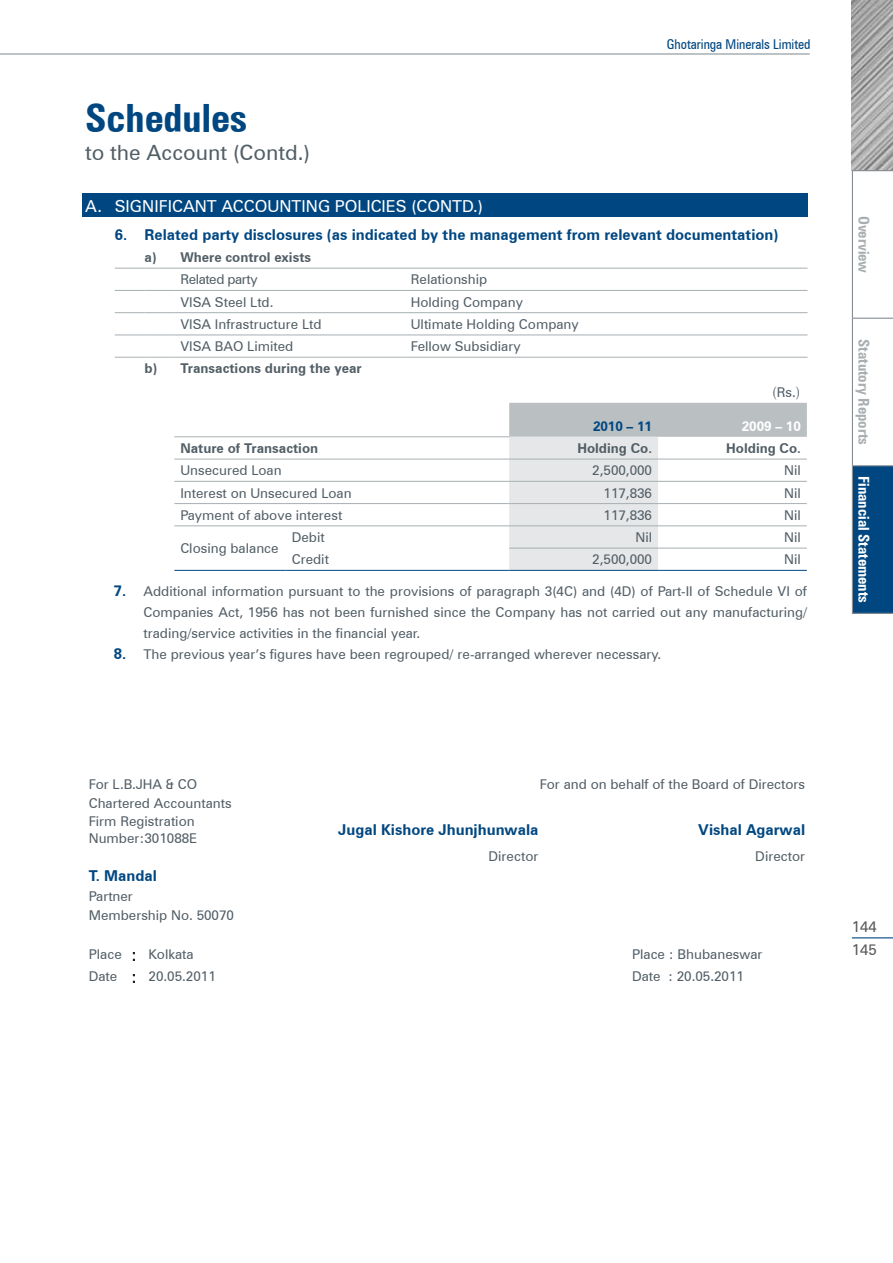
<style>
.page{position:relative;width:893px;height:1263px;background:#fff}
.page>*{position:absolute;margin:0;border:0;box-sizing:border-box;transform-origin:0 0}
.t1{font:700 condensed 39px "Zurich BT";color:#004781}
.t2{font:21px "Zurich BT";color:#525e66}
.t3{font:16.5px "Zurich BT";color:#fff}
.t4{font:700 15px "Zurich BT";color:#004781}
.t5{font:700 condensed 15px "Zurich BT";color:#a8afb2}
.t6{font:700 condensed 15px "Zurich BT";color:#fff}
.t7{font:15px/23.4px "Zurich BT";color:#58595b}
.t8{font:13.5px/21px "Zurich BT";color:#525e66}
.t9{font:700 13.5px/22.2px "Zurich BT";color:#525e66}
.t10{font:condensed 13.5px "Zurich BT";color:#004781}
.t11{font:700 13.5px "Zurich BT";color:#004781}
.t12{font:700 13.5px "Zurich BT";color:#fff}
.s1{font-weight:400}
.s2{font-family:"Rupee"}
.s3{font-weight:700;font-size:15px;color:#004781}
.s4{font-size:18px;color:#000}
</style>
<div class="page">
<hr style="left:852px;top:937px;width:41px;height:1px;background:#004781">
<img style="left:852px;top:0;width:41px;height:170px">
<div style="left:852px;top:466px;width:41px;height:147px;background:#004781"></div>
<hr style="left:853px;top:170px;width:40px;height:1px;background:#868e94">
<hr style="left:852px;top:170px;width:1px;height:148px;background:#868e94">
<hr style="left:853px;top:318px;width:40px;height:1px;background:#868e94">
<hr style="left:852px;top:318px;width:1px;height:148px;background:#868e94">
<hr style="left:853px;top:465px;width:40px;height:1px;background:#868e94">
<hr style="left:853px;top:613px;width:40px;height:1px;background:#868e94">
<hr style="left:852px;top:466px;width:1px;height:148px;background:#868e94">
<hr style="left:0;top:54px;width:810px;height:1px;background:#a8afb2">
<hr style="left:115px;top:268px;width:30px;height:1px;background:#a8afb2">
<svg style="left:145px;top:268px;width:29px;height:1px"></svg>
<hr style="left:174px;top:268px;width:231px;height:1px;background:#a8afb2">
<hr style="left:405px;top:268px;width:402px;height:1px;background:#a8afb2">
<hr style="left:115px;top:290px;width:30px;height:1px;background:#a8afb2">
<svg style="left:145px;top:290px;width:29px;height:1px"></svg>
<hr style="left:174px;top:290px;width:231px;height:1px;background:#a8afb2">
<hr style="left:405px;top:290px;width:402px;height:1px;background:#a8afb2">
<hr style="left:115px;top:312px;width:30px;height:1px;background:#a8afb2">
<svg style="left:145px;top:312px;width:29px;height:1px"></svg>
<hr style="left:174px;top:312px;width:231px;height:1px;background:#a8afb2">
<hr style="left:405px;top:312px;width:402px;height:1px;background:#a8afb2">
<hr style="left:115px;top:335px;width:30px;height:1px;background:#a8afb2">
<svg style="left:145px;top:335px;width:29px;height:1px"></svg>
<hr style="left:174px;top:335px;width:231px;height:1px;background:#a8afb2">
<hr style="left:405px;top:335px;width:402px;height:1px;background:#a8afb2">
<hr style="left:115px;top:357px;width:30px;height:1px;background:#a8afb2">
<svg style="left:145px;top:357px;width:29px;height:1px"></svg>
<hr style="left:174px;top:357px;width:231px;height:1px;background:#a8afb2">
<hr style="left:405px;top:357px;width:402px;height:1px;background:#a8afb2">
<svg style="left:509px;top:403px;width:298px;height:167px"></svg>
<hr style="left:174px;top:436px;width:112px;height:1px;background:#a8afb2">
<hr style="left:286px;top:436px;width:223px;height:1px;background:#a8afb2">
<hr style="left:174px;top:570px;width:112px;height:1px;background:#004781">
<hr style="left:286px;top:570px;width:223px;height:1px;background:#004781">
<hr style="left:509px;top:570px;width:149px;height:1px;background:#004781">
<hr style="left:658px;top:570px;width:149px;height:1px;background:#004781">
<hr style="left:174px;top:459px;width:112px;height:1px;background:#a8afb2">
<hr style="left:286px;top:459px;width:223px;height:1px;background:#a8afb2">
<hr style="left:509px;top:459px;width:149px;height:1px;background:#a8afb2">
<hr style="left:658px;top:459px;width:149px;height:1px;background:#a8afb2">
<hr style="left:174px;top:481px;width:112px;height:1px;background:#a8afb2">
<hr style="left:286px;top:481px;width:223px;height:1px;background:#a8afb2">
<hr style="left:509px;top:481px;width:149px;height:1px;background:#a8afb2">
<hr style="left:658px;top:481px;width:149px;height:1px;background:#a8afb2">
<hr style="left:174px;top:503px;width:112px;height:1px;background:#a8afb2">
<hr style="left:286px;top:503px;width:223px;height:1px;background:#a8afb2">
<hr style="left:509px;top:503px;width:149px;height:1px;background:#a8afb2">
<hr style="left:658px;top:503px;width:149px;height:1px;background:#a8afb2">
<hr style="left:174px;top:525px;width:112px;height:1px;background:#a8afb2">
<hr style="left:286px;top:525px;width:223px;height:1px;background:#a8afb2">
<hr style="left:509px;top:525px;width:149px;height:1px;background:#a8afb2">
<hr style="left:658px;top:525px;width:149px;height:1px;background:#a8afb2">
<hr style="left:509px;top:548px;width:149px;height:1px;background:#a8afb2">
<hr style="left:658px;top:548px;width:149px;height:1px;background:#a8afb2">
<div style="left:83px;top:193px;width:725px;height:24px;background:#004781"></div>
<p class="t1" style="left:85px;top:94px;width:164px">Schedules</p>
<p class="t2" style="left:85px;top:140px;width:227px">to the Account (Contd.)</p>
<p class="t3" style="left:85px;top:196px;width:355px">A. SIGNIFICANT ACCOUNTING POLICIES (Contd</p>
<p class="t3" style="left:473px;top:196px;width:11px">.)</p>
<p class="t10" style="left:667px;top:36px;width:145px">Ghotaringa Minerals Limited</p>
<p class="t4" style="left:115px;top:225px;width:665px">6. Related party disclosures (as indicated by the management from relevant documentation)</p>
<p class="t9" style="left:180px;top:246px;width:132px;text-indent:-36px">a) Where control exists<br><span class="s1">Related party</span></p>
<p class="t8" style="left:411px;top:269px;width:78px">Relationship</p>
<p class="t8" style="left:180px;top:291px;width:17px">Visa</p>
<p class="t8" style="left:215px;top:291px;width:60px">Steel Ltd.</p>
<p class="t8" style="left:411px;top:291px;width:114px">Holding Company</p>
<p class="t8" style="left:180px;top:314px;width:17px">Visa</p>
<p class="t8" style="left:215px;top:314px;width:108px">Infrastructure Ltd</p>
<p class="t8" style="left:411px;top:314px;width:170px">Ultimate Holding Company</p>
<p class="t8" style="left:180px;top:336px;width:17px">Visa</p>
<p class="t8" style="left:215px;top:336px;width:80px">Bao Limited</p>
<p class="t8" style="left:411px;top:336px;width:111px">Fellow Subsidiary</p>
<p class="t9" style="left:145px;top:357px;width:219px">b) Transactions during the year</p>
<p class="t8" style="left:772px;top:381px;width:31px"><span class="s2">(</span>Rs.<span class="s2">)</span></p>
<p class="t11" style="left:593px;top:418px;width:61px">2010 – 11</p>
<p class="t12" style="left:742px;top:418px;width:61px">2009 – 10</p>
<p class="t9" style="left:180px;top:437px;width:139px">Nature of Transaction</p>
<p class="t9" style="left:577px;top:437px;width:76px">Holding Co.</p>
<p class="t9" style="left:726px;top:437px;width:76px">Holding Co.</p>
<p class="t8" style="left:180px;top:460px;width:103px">Unsecured Loan</p>
<p class="t8" style="left:592px;top:460px;width:61px">2,500,000</p>
<p class="t8" style="left:784px;top:460px;width:18px">Nil</p>
<p class="t8" style="left:180px;top:482px;width:173px">Interest on Unsecured Loan</p>
<p class="t8" style="left:603px;top:482px;width:50px">117,836</p>
<p class="t8" style="left:784px;top:482px;width:18px">Nil</p>
<p class="t8" style="left:180px;top:504px;width:163px">Payment of above interest</p>
<p class="t8" style="left:603px;top:504px;width:50px">117,836</p>
<p class="t8" style="left:784px;top:504px;width:18px">Nil</p>
<p class="t8" style="left:180px;top:538px;width:100px">Closing balance</p>
<p class="t8" style="left:292px;top:527px;width:34px">Debit</p>
<p class="t8" style="left:635px;top:527px;width:18px">Nil</p>
<p class="t8" style="left:784px;top:527px;width:18px">Nil</p>
<p class="t8" style="left:292px;top:549px;width:39px">Credit</p>
<p class="t8" style="left:592px;top:549px;width:61px">2,500,000</p>
<p class="t8" style="left:784px;top:549px;width:18px">Nil</p>
<p class="t8" style="left:144px;top:580px;width:665px;text-align:justify;text-indent:-30px"><span class="s3">7.</span> Additional information pursuant to the provisions of paragraph 3(4C) and (4D) of Part-II of Schedule VI of Companies Act, 1956 has not been furnished since the Company has not carried out any manufacturing/ trading/service activities in the financial year.</p>
<p class="t8" style="left:114px;top:643px;width:549px"><span class="s3">8.</span> The previous year’s figures have been regrouped/ re-arranged wherever necessary.</p>
<p class="t5" style="left:873px;top:216px;width:59px;rotate:90deg">Overview</p>
<p class="t5" style="left:873px;top:339px;width:108px;rotate:90deg">Statutory Reports</p>
<p class="t6" style="left:873px;top:476px;width:129px;rotate:90deg">Financial Statements</p>
<p class="t8" style="left:89px;top:773px;width:110px">For L.B.JHA &amp; CO</p>
<p class="t8" style="left:540px;top:773px;width:267px">For and on behalf of the Board of Directors</p>
<p class="t8" style="left:89px;top:793px;width:144px;line-height:18.8px">Chartered Accountants<br>Firm Registration</p>
<p class="t8" style="left:89px;top:827px;width:110px">Number:301088E</p>
<p class="t4" style="left:338px;top:821px;width:202px">Jugal Kishore Jhunjhunwala</p>
<p class="t4" style="left:698px;top:821px;width:108px">Vishal Agarwal</p>
<p class="t8" style="left:489px;top:846px;width:51px">Director</p>
<p class="t8" style="left:755px;top:846px;width:51px">Director</p>
<p class="t4" style="left:89px;top:867px;width:70px">T. Mandal</p>
<p class="t8" style="left:89px;top:886px;width:147px;line-height:19.4px">Partner<br>Membership No. 50070</p>
<p class="t8" style="left:89px;top:944px;width:106px">Place <span class="s4">:</span> Kolkata</p>
<p class="t8" style="left:632px;top:944px;width:132px">Place : Bhubaneswar</p>
<p class="t8" style="left:89px;top:966px;width:129px">Date <span class="s4">:</span> 20.05.2011</p>
<p class="t8" style="left:632px;top:966px;width:113px">Date : 20.05.2011</p>
<p class="t7" style="left:852px;top:915px;width:26px">144<br>145</p>
</div>
